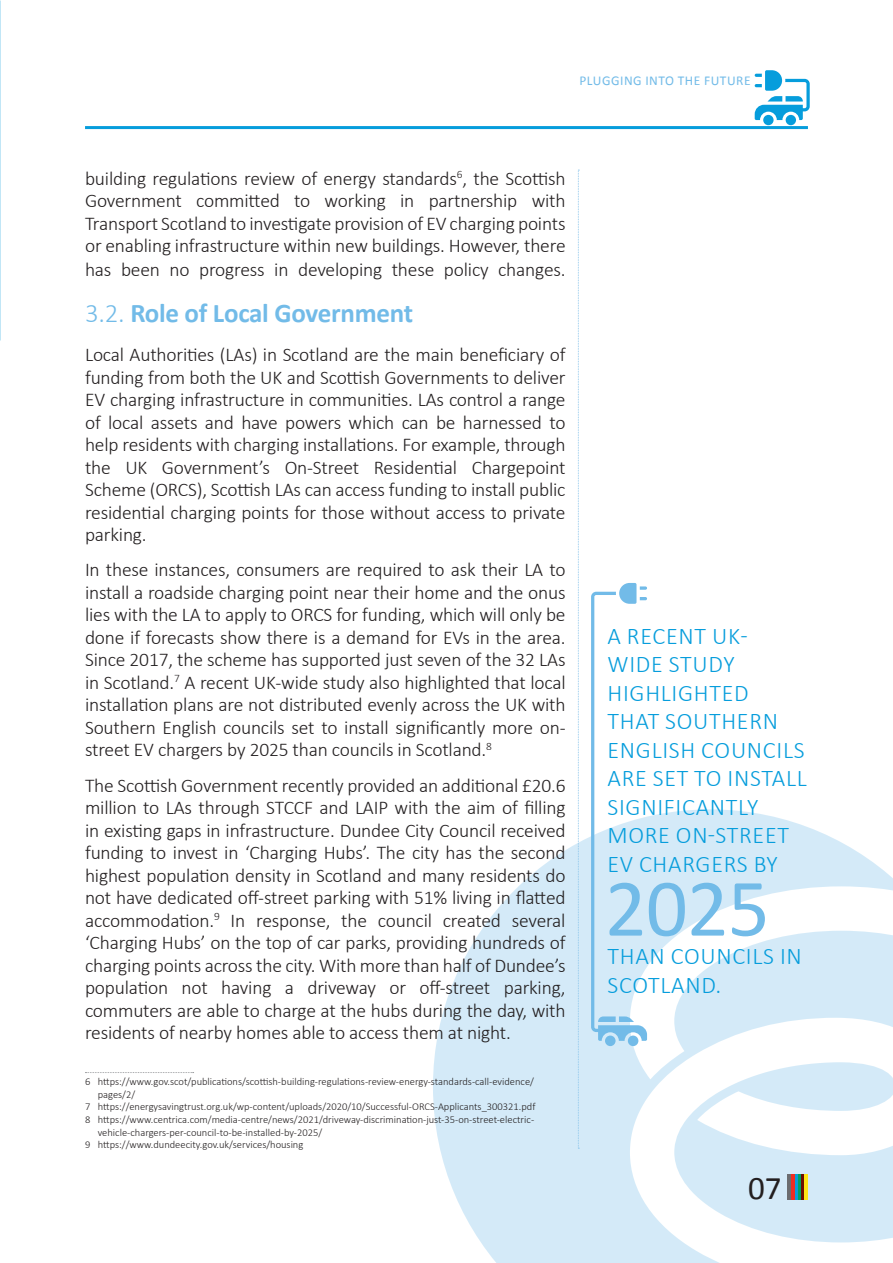
<style>
.page{position:relative;width:893px;height:1263px;background:#fff}
.page>*{position:absolute;margin:0;border:0;box-sizing:border-box;transform-origin:0 0}
.t1{font:82.5px "Calibri";color:#72bbe8}
.t2{font:33px "Calibri";color:#231f20}
.t3{font:700 27px "Calibri";letter-spacing:-.01em;color:#72bbe8}
.t4{font:300 24px/28.5px "Calibri";letter-spacing:.03em;color:#069ddc}
.t5{font:300 19.5px/22.5px "Calibri";letter-spacing:-.01em;color:#231f20;text-align:justify}
.t6{font:13.5px "Calibri";letter-spacing:.04em;color:#72bbe8}
.t7{font:300 10.5px/12.6px "Calibri";color:#231f20}
.s1{font-weight:300}
</style>
<div class="page">
<svg style="left:433px;top:809px;width:460px;height:454px;fill:#d4eaf8"></svg>
<svg style="left:85px;top:1072px;width:109px;height:1px"></svg>
<hr style="left:85px;top:126px;width:723px;height:3px;background:#069ddc">
<svg style="left:578px;top:170px;width:1px;height:979px"></svg>
<div style="left:605px;top:1035px;width:11px;height:11px;background:#72bbe8;border-radius:50%"></div>
<svg style="left:591px;top:583px;width:56px;height:458px"></svg>
<div style="left:628px;top:1035px;width:10px;height:11px;background:#72bbe8;border-radius:50%"></div>
<hr style="left:798px;top:1174px;width:3px;height:25px;background:#00a261">
<svg style="left:794px;top:1174px;width:4px;height:25px"></svg>
<hr style="left:791px;top:1174px;width:3px;height:25px;background:#ee2e22">
<hr style="left:788px;top:1174px;width:3px;height:25px;background:#6c6d70">
<hr style="left:801px;top:1174px;width:3px;height:25px;background:#6f0f00">
<hr style="left:804px;top:1174px;width:4px;height:25px;background:#ffe616">
<div style="left:786px;top:115px;width:10px;height:10px;background:#069ddc;border-radius:50%"></div>
<svg style="left:755px;top:70px;width:55px;height:50px"></svg>
<div style="left:763px;top:115px;width:11px;height:10px;background:#069ddc;border-radius:50%"></div>
<p class="t6" style="left:579px;top:71px;width:173px">PLUGGING INTO THE FUTURE</p>
<p class="t5" style="left:85px;top:167px;width:482px">building regulations review of energy standards<sup>6</sup>, the Scottish Government committed to working in partnership with Transport Scotland to investigate provision of EV charging points or enabling infrastructure within new buildings. However, there has been no progress in developing these policy changes.</p>
<p class="t3" style="left:85px;top:293px;width:329px"><span class="s1">3.2.</span> Role of Local Government</p>
<p class="t5" style="left:85px;top:343px;width:482px">Local Authorities (LAs) in Scotland are the main beneficiary of funding from both the UK and Scottish Governments to deliver EV charging infrastructure in communities. LAs control a range of local assets and have powers which can be harnessed to help residents with charging installations. For example, through the UK Government’s On-Street Residential Chargepoint Scheme (ORCS), Scottish LAs can access funding to install public residential charging points for those without access to private parking.</p>
<p class="t5" style="left:85px;top:558px;width:482px">In these instances, consumers are required to ask their LA to install a roadside charging point near their home and the onus lies with the LA to apply to ORCS for funding, which will only be done if forecasts show there is a demand for EVs in the area.<br>Since 2017, the scheme has supported just seven of the 32 LAs in Scotland.<sup>7</sup> A recent UK-wide study also highlighted that local installation plans are not distributed evenly across the UK with Southern English councils set to install significantly more on&shy;street EV chargers by 2025 than councils in Scotland.<sup>8</sup></p>
<p class="t5" style="left:85px;top:774px;width:482px">The Scottish Government recently provided an additional £20.6 million to LAs through STCCF and LAIP with the aim of filling in existing gaps in infrastructure. Dundee City Council received funding to invest in ‘Charging Hubs’. The city has the second highest population density in Scotland and many residents do not have dedicated off-street parking with 51% living in flatted accommodation.<sup>9</sup> In response, the council created several ‘Charging Hubs’ on the top of car parks, providing hundreds of charging points across the city. With more than half of Dundee’s population not having a driveway or off-street parking, commuters are able to charge at the hubs during the day, with residents of nearby homes able to access them at night.</p>
<p class="t7" style="left:98px;top:1075px;width:438px;text-indent:-13px">6 https://www.gov.scot/publications/scottish-building-regulations-review-energy-standards-call-evidence/ pages/2/</p>
<p class="t7" style="left:85px;top:1100px;width:452px">7 https://energysavingtrust.org.uk/wp-content/uploads/2020/10/Successful-ORCS-Applicants_300321.pdf</p>
<p class="t7" style="left:98px;top:1113px;width:438px;text-indent:-13px">8 https://www.centrica.com/media-centre/news/2021/driveway-discrimination-just-35-on-street-electric&shy;vehicle-chargers-per-council-to-be-installed-by-2025/</p>
<p class="t7" style="left:85px;top:1138px;width:220px">9 https://www.dundeecity.gov.uk/services/housing</p>
<p class="t4" style="left:607px;top:621px;width:201px">A RECENT UK-<br>WIDE STUDY<br>HIGHLIGHTED<br>THAT SOUTHERN<br>ENGLISH COUNCILS<br>ARE SET TO INSTALL<br>SIGNIFICANTLY<br>MORE ON-STREET<br>EV CHARGERS BY</p>
<p class="t1" style="left:605px;top:851px;width:166px">2025</p>
<p class="t4" style="left:607px;top:942px;width:196px">THAN COUNCILS IN<br>SCOTLAND.</p>
<p class="t2" style="left:748px;top:1165px;width:35px">07</p>
</div>
